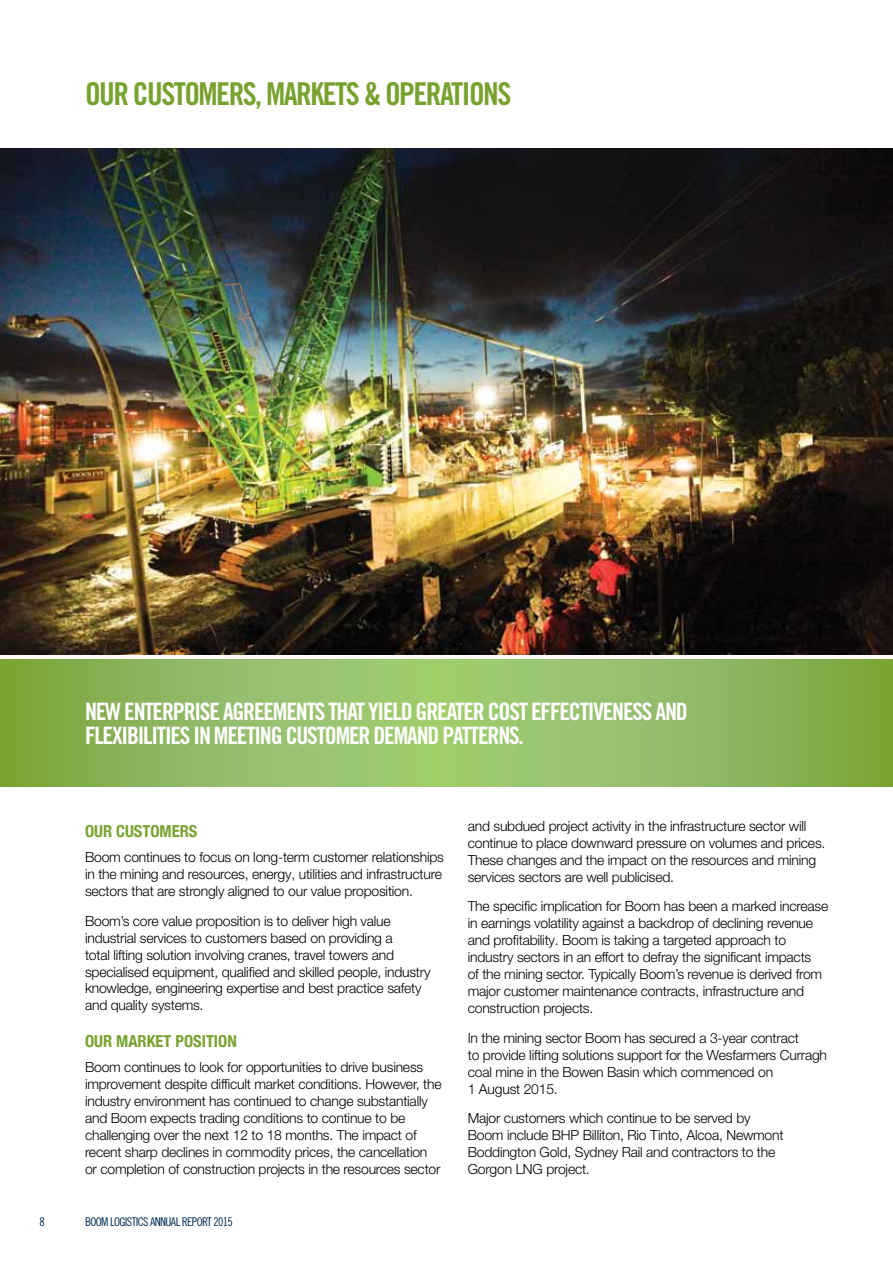
<style>
.page{position:relative;width:893px;height:1263px;background:#fff}
.page>*{position:absolute;margin:0;border:0;box-sizing:border-box;transform-origin:0 0}
.t1{font:31.5px "Trade Gothic Bold Cond Twenty";letter-spacing:-.05em;color:#78a22f}
.t2{font:24px/24px "Trade Gothic Bold Cond Twenty";letter-spacing:-.05em;color:#fff}
.t3{font:700 condensed 16.5px "Helvetica Neue";color:#78a22f}
.t4{font:300 13.95px/17px "Helvetica Neue LT Pro";letter-spacing:-.015em;color:#000}
.t5{font:12px "Trade Gothic Cond Eighteen";letter-spacing:-.05em;color:#002b54}
</style>
<div class="page">
<svg style="left:0;top:659px;width:893px;height:128px;background:#90ba60"></svg>
<img style="left:0;top:149px;width:893px;height:506px">
<h1 class="t1" style="left:85px;top:74px;width:428px">OUR CUSTOMERS, MARKETS &amp; OPERATIONS</h1>
<h2 class="t2" style="left:85px;top:699px;width:601px">NEW ENTERPRISE AGREEMENTS THAT YIELD GREATER COST EFFECTIVENESS AND<br>FLEXIBILITIES IN MEETING CUSTOMER DEMAND PATTERNS.</h2>
<p class="t3" style="left:85px;top:821px;width:10px">OUR</p>
<p class="t3" style="left:116px;top:821px;width:10px">CUSTOMERS</p>
<p class="t4" style="left:85px;top:848px;width:360px">Boom continues to focus on long-term customer relationships in the mining and resources, energy, utilities and infrastructure sectors that are strongly aligned to our value proposition.</p>
<p class="t4" style="left:85px;top:912px;width:347px">Boom’s core value proposition is to deliver high value industrial services to customers based on providing a<br>total lifting solution involving cranes, travel towers and specialised equipment, qualified and skilled people, industry knowledge, engineering expertise and best practice safety and quality systems.</p>
<p class="t3" style="left:85px;top:1031px;width:10px">OUR</p>
<p class="t3" style="left:116px;top:1031px;width:11px">MAR</p>
<p class="t3" style="left:147px;top:1031px;width:38px">KET POSITION</p>
<p class="t4" style="left:85px;top:1059px;width:358px">Boom continues to look for opportunities to drive business improvement despite difficult market conditions. However, the industry environment has continued to change substantially and Boom expects trading conditions to continue to be challenging over the next 12 to 18 months. The impact of recent sharp declines in commodity prices, the cancellation or completion of construction projects in the resources sector</p>
<p class="t5" style="left:39px;top:1214px;width:7px">8</p>
<p class="t5" style="left:85px;top:1214px;width:149px">BOOM LOGISTICS ANNUAL REPORT 2015</p>
<p class="t4" style="left:468px;top:817px;width:359px">and subdued project activity in the infrastructure sector will continue to place downward pressure on volumes and prices.<br>These changes and the impact on the resources and mining services sectors are well publicised.</p>
<p class="t4" style="left:468px;top:897px;width:362px">The specific implication for Boom has been a marked increase in earnings volatility against a backdrop of declining revenue and profitability. Boom is taking a targeted approach to industry sectors in an effort to defray the significant impacts<br>of the mining sector. Typically Boom’s revenue is derived from major customer maintenance contracts, infrastructure and construction projects.</p>
<p class="t4" style="left:468px;top:1029px;width:361px">In the mining sector Boom has secured a 3-year contract<br>to provide lifting solutions support for the Wesfarmers Curragh coal mine in the Bowen Basin which commenced on<br>1 August 2015.</p>
<p class="t4" style="left:468px;top:1109px;width:317px">Major customers which continue to be served by Boom include BHP Billiton, Rio Tinto, Alcoa, Newmont Boddington Gold, Sydney Rail and contractors to the Gorgon LNG project.</p>
</div>
